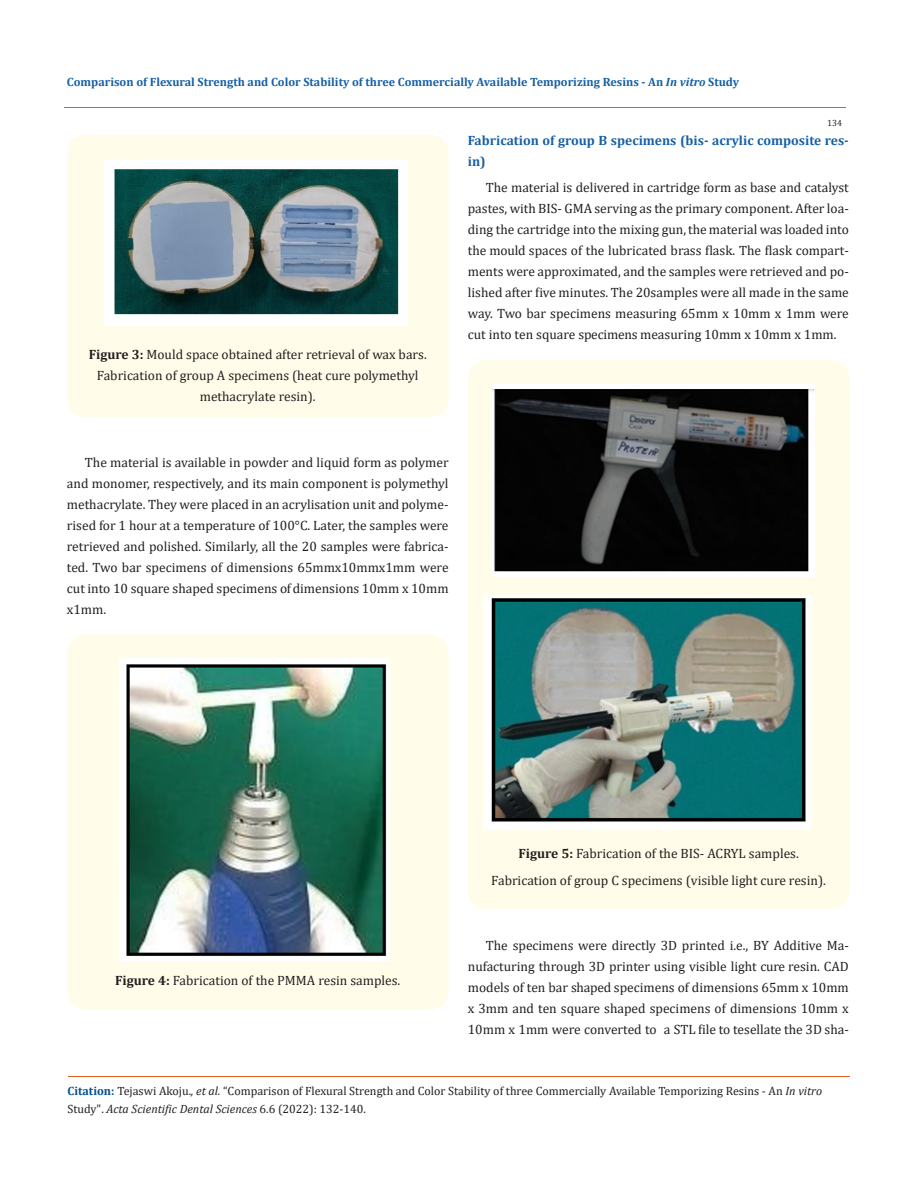
<style>
.page{position:relative;width:917px;height:1188px;background:#fff}
.page>*{position:absolute;margin:0;border:0;box-sizing:border-box;transform-origin:0 0}
.Body_Text{font:13.5px/21px "Cambria";color:#231f20;text-align:justify}
.t1{font:700 13.5px/21px "Cambria";color:#1560a6}
.t2{font:12px/18px "Cambria";color:#231f20}
.t3{font:700 12px "Cambria";color:#1560a6}
.t4{font:9px "Cambria";color:#231f20}
.s1{font-style:italic}
.s2{font-weight:700}
.s3{font-weight:700;color:#035089}
</style>
<div class="page">
<div style="left:67px;top:634px;width:381px;height:376px;background:#fffde9;border-radius:18px"></div>
<img style="left:120px;top:659px;width:270px;height:302px">
<div style="left:468px;top:360px;width:381px;height:549px;background:#fffde9;border-radius:18px"></div>
<img style="left:493px;top:384px;width:321px;height:193px">
<img style="left:484px;top:595px;width:326px;height:234px">
<hr style="left:64px;top:108px;width:781px;height:1px;background:#e05d1a">
<hr style="left:68px;top:1076px;width:781px;height:1px;background:#e05d1a">
<div style="left:67px;top:135px;width:381px;height:282px;background:#fffde9;border-radius:18px"></div>
<img style="left:105px;top:160px;width:302px;height:165px">
<p class="t3" style="left:67px;top:73px;width:673px">Comparison of Flexural Strength and Color Stability of three Commercially Available Temporizing Resins - An <span class="s1">In vitro</span> Study</p>
<p class="t4" style="left:827px;top:118px;width:16px">134</p>
<p class="Body_Text" style="left:89px;top:343px;width:339px;text-align:center"><span class="s2">Figure 3:</span> Mould space obtained after retrieval of wax bars.<br>Fabrication of group A specimens (heat cure polymethyl methacrylate resin).</p>
<p class="t1" style="left:468px;top:130px;width:382px">Fabrication of group B specimens (bis- acrylic composite res&shy;in)</p>
<p class="Body_Text" style="left:468px;top:177px;width:382px;text-indent:18px">The material is delivered in cartridge form as base and catalyst pastes, with BIS- GMA serving as the primary component. After loa&shy;ding the cartridge into the mixing gun, the material was loaded into the mould spaces of the lubricated brass flask. The flask compart&shy;ments were approximated, and the samples were retrieved and po&shy;lished after five minutes. The 20 samples were all made in the same way. Two bar specimens measuring 65mm x 10mm x 1mm were cut into ten square specimens measuring 10mm x 10mm x 1mm.</p>
<p class="Body_Text" style="left:67px;top:451px;width:383px;text-indent:18px">The material is available in powder and liquid form as polymer and monomer, respectively, and its main component is polymethyl methacrylate. They were placed in an acrylisation unit and polyme&shy;rised for 1 hour at a temperature of 100°C. Later, the samples were retrieved and polished. Similarly, all the 20 samples were fabrica&shy;ted. Two bar specimens of dimensions 65mmx10mmx1mm were cut into 10 square shaped specimens of dimensions 10mm x 10mm x1mm.</p>
<p class="Body_Text" style="left:115px;top:969px;width:287px"><span class="s2">Figure 4:</span> Fabrication of the PMMA resin samples.</p>
<p class="Body_Text" style="left:518px;top:843px;width:282px"><span class="s2">Figure 5:</span> Fabrication of the BIS- ACRYL samples.</p>
<p class="Body_Text" style="left:491px;top:870px;width:336px">Fabrication of group C specimens (visible light cure resin).</p>
<p class="Body_Text" style="left:468px;top:935px;width:382px;text-indent:18px">The specimens were directly 3D printed i.e., BY Additive Ma&shy;nufacturing through 3D printer using visible light cure resin. CAD models of ten bar shaped specimens of dimensions 65mm x 10mm x 3mm and ten square shaped specimens of dimensions 10mm x 10mm x 1mm were converted to a STL file to tesellate the 3D sha-</p>
<p class="t2" style="left:68px;top:1081px;width:756px"><span class="s3">Citation:</span> Tejaswi Akoju.<span class="s1">, et al.</span> “Comparison of Flexural Strength and Color Stability of three Commercially Available Temporizing Resins - An <span class="s1">In vitro<br></span>Study". <span class="s1">Acta Scientific Dental Sciences</span> 6.6 (2022): 132-140.</p>
</div>
